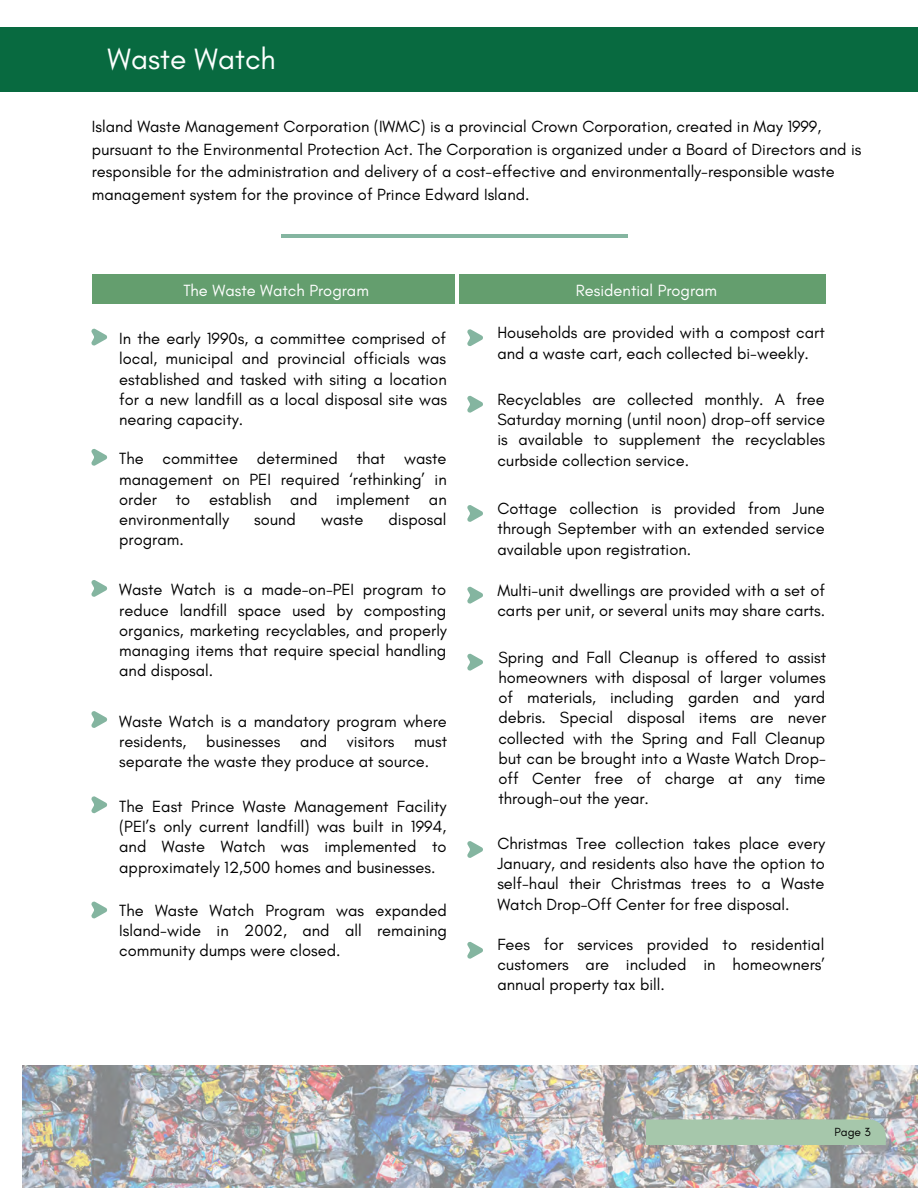
<style>
.page{position:relative;width:918px;height:1188px;background:#fff}
.page>*{position:absolute;margin:0;border:0;box-sizing:border-box;transform-origin:0 0}
.t1{font:30px "Glacial Indifference";color:#fcfffe}
.t2{font:16.5px/20.2px "Glacial Indifference";color:#000;text-align:justify}
.t3{font:16.5px "Glacial Indifference";color:#fff}
.t4{font:12px "Glacial Indifference";color:#000}
</style>
<div class="page">
<hr style="left:281px;top:234px;width:347px;height:3px;background:#086a40">
<svg style="left:91px;top:329px;width:16px;height:17px"></svg>
<svg style="left:91px;top:449px;width:16px;height:17px"></svg>
<svg style="left:91px;top:580px;width:16px;height:17px"></svg>
<svg style="left:91px;top:711px;width:16px;height:17px"></svg>
<svg style="left:91px;top:796px;width:16px;height:17px"></svg>
<svg style="left:91px;top:902px;width:16px;height:16px"></svg>
<img style="left:22px;top:1066px;width:896px;height:122px">
<svg style="left:467px;top:329px;width:16px;height:17px"></svg>
<svg style="left:467px;top:396px;width:16px;height:17px"></svg>
<svg style="left:467px;top:505px;width:16px;height:17px"></svg>
<svg style="left:467px;top:587px;width:16px;height:17px"></svg>
<svg style="left:467px;top:654px;width:16px;height:17px"></svg>
<svg style="left:467px;top:841px;width:16px;height:17px"></svg>
<svg style="left:467px;top:942px;width:16px;height:17px"></svg>
<div style="left:647px;top:1119px;width:239px;height:26px;background:#a6c7ab"></div>
<div style="left:92px;top:274px;width:733px;height:30px;background:#649e6e"></div>
<div style="left:0;top:28px;width:918px;height:64px;background:#086a40"></div>
<hr style="left:455px;top:260px;width:4px;height:347px;background:#fff">
<p class="t1" style="left:108px;top:41px;width:170px">Waste Watch</p>
<p class="t2" style="left:92px;top:115px;width:771px;line-height:22.5px;text-align:left">Island Waste Management Corporation (IWMC) is a provincial Crown Corporation, created in May 1999, pursuant to the Environmental Protection Act. The Corporation is organized under a Board of Directors and is responsible for the administration and delivery of a cost-effective and environmentally-responsible waste management system for the province of Prince Edward Island.</p>
<p class="t3" style="left:183px;top:281px;width:187px">The Waste Watch Program</p>
<p class="t2" style="left:119px;top:328px;width:329px">In the early 1990s, a committee comprised of local, municipal and provincial officials was established and tasked with siting a location for a new landfill as a local disposal site was nearing capacity.</p>
<p class="t2" style="left:119px;top:448px;width:329px">The committee determined that waste management on PEI required ‘rethinking’ in order to establish and implement an environmentally</p>
<p class="t2" style="left:254px;top:509px;width:43px">sound</p>
<p class="t2" style="left:321px;top:509px;width:44px">waste</p>
<p class="t2" style="left:389px;top:509px;width:59px">disposal</p>
<p class="t2" style="left:119px;top:529px;width:66px">program.</p>
<p class="t2" style="left:119px;top:580px;width:329px">Waste Watch is a made-on-PEI program to reduce landfill space used by composting organics, marketing recyclables, and properly managing items that require special handling and disposal.</p>
<p class="t2" style="left:119px;top:711px;width:329px">Waste Watch is a mandatory program where residents, businesses and visitors must separate the waste they produce at source.</p>
<p class="t2" style="left:119px;top:796px;width:329px">The East Prince Waste Management Facility (PEI’s only current landfill) was built in 1994, and Waste Watch was implemented to approximately 12,500 homes and businesses.</p>
<p class="t2" style="left:119px;top:900px;width:329px">The Waste Watch Program was expanded Island-wide in 2002, and all remaining community dumps were closed.</p>
<p class="t3" style="left:576px;top:281px;width:143px">Residential Program</p>
<p class="t2" style="left:497px;top:322px;width:329px">Households are provided with a compost cart and a waste cart, each collected bi-weekly.</p>
<p class="t2" style="left:497px;top:389px;width:329px">Recyclables are collected monthly. A free Saturday morning (until noon) drop-off service is available to supplement the recyclables curbside collection service.</p>
<p class="t2" style="left:497px;top:498px;width:329px">Cottage collection is provided from June through September with an extended service available upon registration.</p>
<p class="t2" style="left:497px;top:580px;width:329px">Multi-unit dwellings are provided with a set of carts per unit, or several units may share carts.</p>
<p class="t2" style="left:498px;top:647px;width:329px">Spring and Fall Cleanup is offered to assist homeowners with disposal of larger volumes of materials, including garden and yard debris. Special disposal items are never collected with the Spring and Fall Cleanup but can be brought into a Waste Watch Drop&shy;off Center free of charge at any time through-out the year.</p>
<p class="t2" style="left:497px;top:833px;width:329px">Christmas Tree collection takes place every January, and residents also have the option to self-haul their Christmas trees to a Waste Watch Drop-Off Center for free disposal.</p>
<p class="t2" style="left:497px;top:934px;width:329px">Fees for services provided to residential customers are included in homeowners’ annual property tax bill.</p>
<p class="t4" style="left:835px;top:1125px;width:38px">Page 3</p>
</div>
